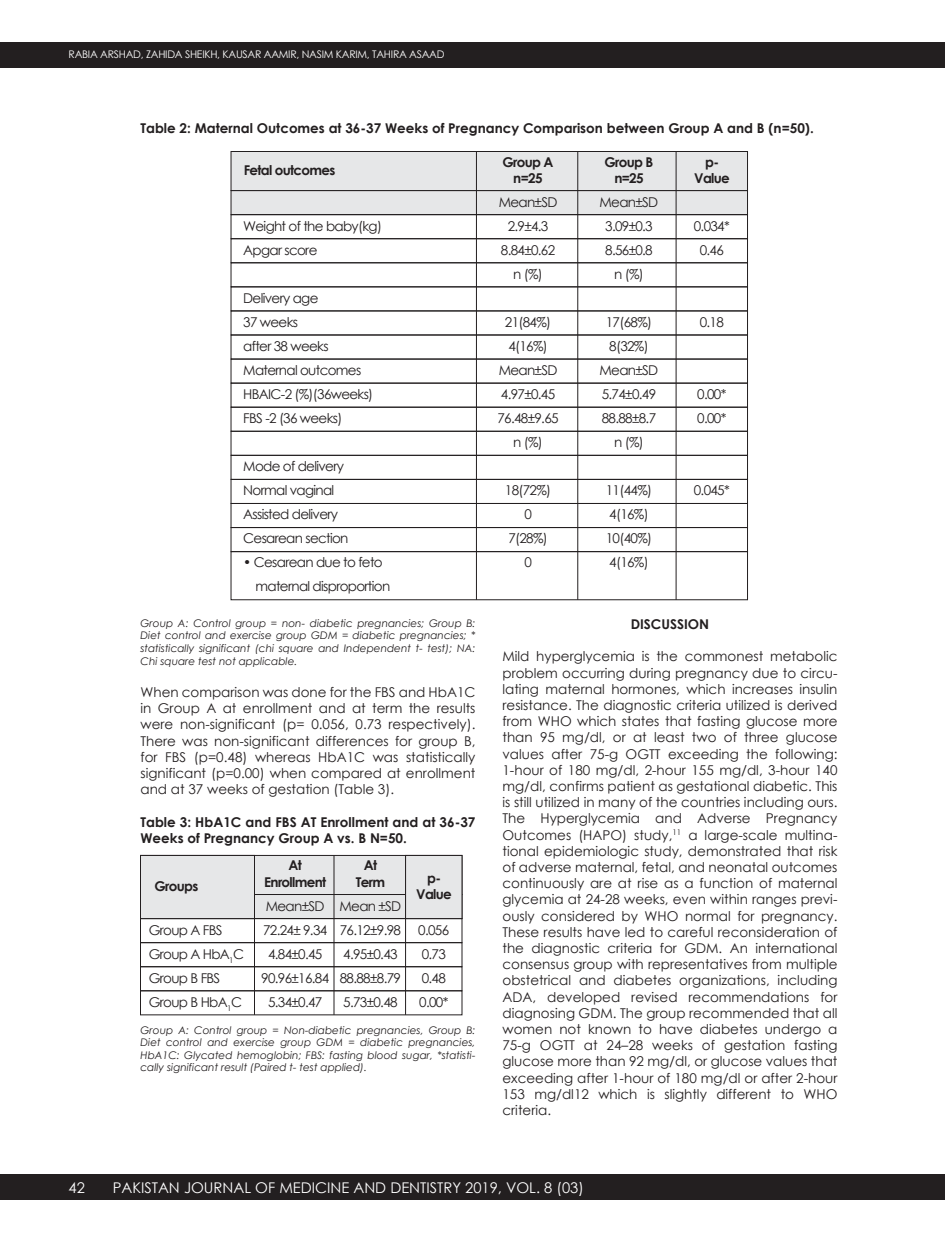
<style>
.page{position:relative;width:945px;height:1242px;background:#fff}
.page>*{position:absolute;margin:0;border:0;box-sizing:border-box;transform-origin:0 0}
.t1{font:14.7px "Century Gothic";color:#fff}
.t2{font:13.5px/24px "Century Gothic";letter-spacing:-.05em;color:#231f20}
.t3{font:700 13.5px/16.2px "Century Gothic";color:#231f20;text-align:center}
.t4{font:700 13.5px/16.2px "Century Gothic";letter-spacing:-.05em;color:#231f20;text-align:center}
.t5{font:italic 10.5px/12.6px "Century Gothic";color:#231f20;text-align:justify}
.t6{font:10.5px "Century Gothic";letter-spacing:-.025em;color:#fff}
</style>
<div class="page">
<div style="left:0;top:42px;width:945px;height:26px;background:#231f20"></div>
<div style="left:0;top:1174px;width:945px;height:26px;background:#231f20"></div>
<div style="left:231px;top:190px;width:517px;height:25px;background:#e6e7e8"></div>
<div style="left:231px;top:151px;width:517px;height:40px;background:#e6e7e8;border:1px solid #231f20"></div>
<div style="left:231px;top:214px;width:517px;height:25px;border:1px solid #231f20"></div>
<div style="left:231px;top:238px;width:517px;height:25px;border:1px solid #231f20"></div>
<div style="left:231px;top:262px;width:517px;height:25px;border:1px solid #231f20"></div>
<div style="left:231px;top:286px;width:517px;height:25px;border:1px solid #231f20"></div>
<div style="left:231px;top:311px;width:517px;height:24px;border:1px solid #231f20"></div>
<div style="left:231px;top:335px;width:517px;height:24px;border:1px solid #231f20"></div>
<div style="left:231px;top:359px;width:517px;height:25px;border:1px solid #231f20"></div>
<div style="left:231px;top:383px;width:517px;height:25px;border:1px solid #231f20"></div>
<div style="left:231px;top:407px;width:517px;height:25px;border:1px solid #231f20"></div>
<div style="left:231px;top:431px;width:517px;height:25px;border:1px solid #231f20"></div>
<div style="left:231px;top:455px;width:517px;height:25px;border:1px solid #231f20"></div>
<div style="left:231px;top:479px;width:517px;height:25px;border:1px solid #231f20"></div>
<div style="left:231px;top:503px;width:517px;height:25px;border:1px solid #231f20"></div>
<div style="left:231px;top:527px;width:517px;height:25px;border:1px solid #231f20"></div>
<div style="left:231px;top:551px;width:517px;height:49px;border:1px solid #231f20"></div>
<hr style="left:476px;top:152px;width:1px;height:448px;background:#231f20">
<hr style="left:577px;top:152px;width:1px;height:448px;background:#231f20">
<hr style="left:676px;top:152px;width:1px;height:448px;background:#231f20">
<div style="left:140px;top:894px;width:322px;height:25px;background:#e6e7e8"></div>
<div style="left:140px;top:855px;width:322px;height:40px;background:#e6e7e8;border:1px solid #231f20"></div>
<div style="left:140px;top:918px;width:322px;height:25px;border:1px solid #231f20"></div>
<div style="left:140px;top:942px;width:322px;height:25px;border:1px solid #231f20"></div>
<div style="left:140px;top:966px;width:322px;height:25px;border:1px solid #231f20"></div>
<div style="left:140px;top:990px;width:322px;height:25px;border:1px solid #231f20"></div>
<hr style="left:254px;top:855px;width:1px;height:160px;background:#231f20">
<hr style="left:334px;top:855px;width:1px;height:160px;background:#231f20">
<hr style="left:405px;top:855px;width:1px;height:160px;background:#231f20">
<div style="left:140px;top:855px;width:115px;height:64px;background:#e6e7e8;border:1px solid #231f20"></div>
<div style="left:405px;top:855px;width:57px;height:64px;background:#e6e7e8;border:1px solid #231f20"></div>
<p class="t6" style="left:69px;top:47px;width:377px">RABIA ARSHAD, ZAHIDA SHEIKH, KAUSAR AAMIR, NASIM KARIM, TAHIRA ASAAD</p>
<p class="t3" style="left:141px;top:120px;width:675px">Table 2: Maternal Outcomes at 36-37 Weeks of Pregnancy Comparison between Group A and B (n=50).</p>
<p class="t1" style="left:69px;top:1177px;width:18px">42</p>
<p class="t4" style="left:244px;top:162px;width:93px">Fetal outcomes</p>
<p class="t2" style="left:243px;top:214px;width:140px">Weight of the baby(kg)<br>Apgar score</p>
<p class="t2" style="left:243px;top:286px;width:131px">Delivery age<br>37 weeks<br>after 38 weeks<br>Maternal outcomes<br>HBAIC-2 (%)(36weeks)<br>FBS -2 (36 weeks)</p>
<p class="t2" style="left:243px;top:454px;width:107px">Mode of delivery<br>Normal vaginal<br>Assisted delivery<br>Cesarean section</p>
<p class="t2" style="left:256px;top:550px;width:136px;text-indent:-12px">• Cesarean due to feto maternal disproportion</p>
<p class="t5" style="left:141px;top:617px;width:337px">Group A: Control group = non- diabetic pregnancies; Group B:<br>Diet control and exercise group GDM = diabetic pregnancies; * statistically significant (chi square and Independent t- test); NA:<br>Chi square test not applicable.</p>
<p class="t2" style="left:141px;top:684px;width:337px;line-height:16.2px;text-align:justify">When comparison was done for the FBS and HbA1C in Group A at enrollment and at term the results were non-significant (p= 0.056, 0.73 respectively).<br>There was non-significant differences for group B, for FBS (p=0.48) whereas HbA1C was statistically significant (p=0.00) when compared at enrollment and at 37 weeks of gestation (Table 3).</p>
<p class="t3" style="left:141px;top:813px;width:336px;text-align:left">Table 3: HbA1C and FBS AT Enrollment and at 36-37<br>Weeks of Pregnancy Group A vs. B N=50.</p>
<p class="t4" style="left:264px;top:857px;width:63px">At<br>Enrollment</p>
<p class="t3" style="left:356px;top:857px;width:31px">At<br>Term</p>
<p class="t3" style="left:154px;top:877px;width:45px">Groups</p>
<p class="t3" style="left:416px;top:870px;width:37px">p-<br>Value</p>
<p class="t2" style="left:261px;top:894px;width:69px;text-align:center">Mean±SD<br>72.24± 9.34<br>4.84±0.45<br>90.96±16.84<br>5.34±0.47</p>
<p class="t2" style="left:340px;top:894px;width:63px">Mean ±SD<br>76.12±9.98<br>4.95±0.43<br>88.88±8.79<br>5.73±0.48</p>
<p class="t2" style="left:149px;top:918px;width:97px">Group A FBS<br>Group A HbA<sub>1</sub>C<br>Group B FBS<br>Group B HbA<sub>1</sub>C</p>
<p class="t2" style="left:418px;top:918px;width:32px">0.056<br>0.73<br>0.48<br>0.00*</p>
<p class="t5" style="left:141px;top:1023px;width:337px">Group A: Control group = Non-diabetic pregnancies, Group B:<br>Diet control and exercise group GDM = diabetic pregnancies, HbA1C: Glycated hemoglobin; FBS: fasting blood sugar, *statisti&shy;cally significant result (Paired t- test applied).</p>
<p class="t3" style="left:502px;top:153px;width:53px">Group A n=25</p>
<p class="t2" style="left:499px;top:190px;width:60px;text-align:center">Mean±SD<br>2.9±4.3<br>8.84±0.62 n (%)</p>
<p class="t2" style="left:498px;top:310px;width:63px;text-align:center">21(84%)<br>4(16%)<br>Mean±SD<br>4.97±0.45<br>76.48±9.65 n (%)</p>
<p class="t2" style="left:505px;top:478px;width:48px;text-align:center">18(72%)<br>0<br>7(28%)<br>0</p>
<p class="t3" style="left:605px;top:153px;width:50px">Group B n=25</p>
<p class="t3" style="left:694px;top:153px;width:37px">p-<br>Value</p>
<p class="t2" style="left:600px;top:190px;width:60px;text-align:center">Mean±SD<br>3.09±0.3<br>8.56±0.8 n (%)</p>
<p class="t2" style="left:600px;top:310px;width:60px;text-align:center">17(68%)<br>8(32%)<br>Mean±SD<br>5.74±0.49<br>88.88±8.7 n (%)</p>
<p class="t2" style="left:606px;top:478px;width:48px">11(44%)<br>4(16%)<br>10(40%)<br>4(16%)</p>
<p class="t2" style="left:694px;top:214px;width:38px;text-align:center">0.034*<br>0.46</p>
<p class="t2" style="left:700px;top:310px;width:26px">0.18</p>
<p class="t2" style="left:697px;top:382px;width:31px">0.00*<br>0.00*</p>
<p class="t2" style="left:694px;top:478px;width:38px">0.045*</p>
<p class="t3" style="left:631px;top:616px;width:80px">DISCUSSION</p>
<p class="t2" style="left:502px;top:648px;width:337px;line-height:16.2px;text-align:justify">Mild hyperglycemia is the commonest metabolic problem occurring during pregnancy due to circu&shy;lating maternal hormones, which increases insulin resistance. The diagnostic criteria utilized is derived from WHO which states that fasting glucose more than 95 mg/dl, or at least two of three glucose values after 75-g OGTT exceeding the following:<br>1-hour of 180 mg/dl, 2-hour 155 mg/dl, 3-hour 140 mg/dl, confirms patient as gestational diabetic. This is still utilized in many of the countries including ours.<br>The Hyperglycemia and Adverse Pregnancy Outcomes (HAPO) study,<sup>11</sup> a large-scale multina&shy;tional epidemiologic study, demonstrated that risk of adverse maternal, fetal, and neonatal outcomes continuously are at rise as a function of maternal glycemia at 24-28 weeks, even within ranges previ&shy;ously considered by WHO normal for pregnancy.<br>These results have led to careful reconsideration of the diagnostic criteria for GDM. An international consensus group with representatives from multiple obstetrical and diabetes organizations, including ADA, developed revised recommendations for diagnosing GDM. The group recommended that all women not known to have diabetes undergo a 75-g OGTT at 24–28 weeks of gestation fasting glucose more than 92 mg/dl, or glucose values that exceeding after 1-hour of 180 mg/dl or after 2-hour 153 mg/dl12 which is slightly different to WHO criteria.</p>
<p class="t1" style="left:113px;top:1177px;width:473px">PAKISTAN JOURNAL OF MEDICINE AND DENTISTRY 2019, VOL. 8 (03)</p>
</div>
